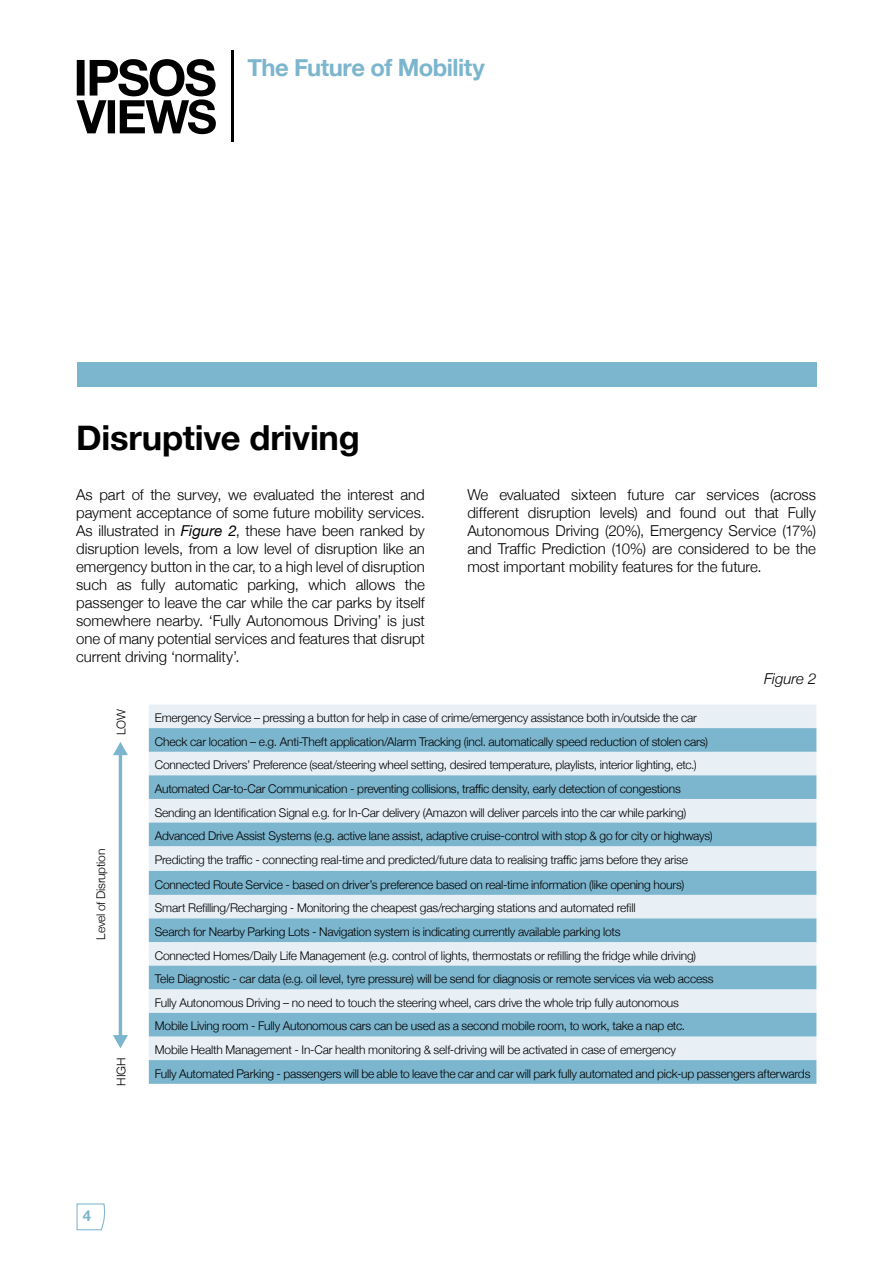
<style>
.page{position:relative;width:893px;height:1263px;background:#fff}
.page>*{position:absolute;margin:0;border:0;box-sizing:border-box;transform-origin:0 0}
.t1{font:700 34.5px "Helvetica Neue";letter-spacing:-.005em;color:#000}
.t2{font:700 23.85px "Helvetica Neue";letter-spacing:-.02em;color:#7cb5ce}
.t3{font:300 15px/18px "Helvetica Neue";letter-spacing:-.005em;color:#000;text-align:justify}
.t4{font:italic 300 15px "Helvetica Neue";color:#000}
.t5{font:700 15px "Helvetica Neue";color:#7cb5ce}
.t6{font:300 12px/23.7px "Helvetica Neue";letter-spacing:-.015em;color:#000}
.s1{font-weight:400;font-style:italic}
</style>
<div class="page">
<div style="left:77px;top:362px;width:739px;height:25px;background:#7cb5ce"></div>
<hr style="left:231px;top:51px;width:3px;height:91px;background:#000">
<svg style="left:77px;top:59px;width:139px;height:75px"></svg>
<svg style="left:76px;top:1203px;width:29px;height:28px"></svg>
<div style="left:149px;top:704px;width:667px;height:24px;background:#e8f0f6"></div>
<svg style="left:149px;top:728px;width:667px;height:356px;background:#aed0e0"></svg>
<svg style="left:113px;top:742px;width:15px;height:306px"></svg>
<h2 class="t2" style="left:247px;top:49px;width:239px">The Future of Mobility</h2>
<h1 class="t1" style="left:76px;top:411px;width:285px">Disruptive driving</h1>
<p class="t3" style="left:76px;top:485px;width:350px">As part of the survey, we evaluated the interest and payment acceptance of some future mobility services.<br>As illustrated in <span class="s1">Figure 2</span>, these have been ranked by disruption levels, from a low level of disruption like an emergency button in the car, to a high level of disruption such as fully automatic parking, which allows the passenger to leave the car while the car parks by itself somewhere nearby. ‘Fully Autonomous Driving’ is just one of many potential services and features that disrupt current driving ‘normality’.</p>
<p class="t3" style="left:467px;top:485px;width:350px">We evaluated sixteen future car services (across different disruption levels) and found out that Fully Autonomous Driving (20%), Emergency Service (17%) and Traffic Prediction (10%) are considered to be the most important mobility features for the future.</p>
<p class="t6" style="left:109px;top:735px;width:27px;rotate:-90deg">LOW</p>
<p class="t6" style="left:88px;top:940px;width:92px;rotate:-90deg">Level of Disruption</p>
<p class="t6" style="left:109px;top:1086px;width:29px;rotate:-90deg">HIGH</p>
<p class="t4" style="left:764px;top:667px;width:54px">Figure 2</p>
<p class="t6" style="left:155px;top:705px;width:559px">Emergency Service – pressing a button for help in case of crime/emergency assistance both in/outside the car Check car location – e.g. Anti-Theft application/Alarm Tracking (incl. automatically speed reduction of stolen cars)<br>Connected Drivers’ Preference (seat/steering wheel setting, desired temperature, playlists, interior lighting, etc.)<br>Automated Car-to-Car Communication - preventing collisions, traffic density, early detection of congestions Sending an Identification Signal e.g. for In-Car delivery (Amazon will deliver parcels into the car while parking)<br>Advanced Drive Assist Systems (e.g. active lane assist, adaptive cruise-control with stop &amp; go for city or highways)<br>Predicting the traffic - connecting real-time and predicted/future data to realising traffic jams before they arise</p>
<p class="t6" style="left:155px;top:872px;width:657px">Connected Route Service - based on driver’s preference based on real-time information (like opening hours)<br>Smart Refilling/Recharging - Monitoring the cheapest gas/recharging stations and automated refill<br>Search for Nearby Parking Lots - Navigation system is indicating currently available parking lots<br>Connected Homes/Daily Life Management (e.g. control of lights, thermostats or refilling the fridge while driving)<br>Tele Diagnostic - car data (e.g. oil level, tyre pressure) will be send for diagnosis or remote services via web access<br>Fully Autonomous Driving – no need to touch the steering wheel, cars drive the whole trip fully autonomous<br>Mobile Living room - Fully Autonomous cars can be used as a second mobile room, to work, take a nap etc.<br>Mobile Health Management - In-Car health monitoring &amp; self-driving will be activated in case of emergency<br>Fully Automated Parking - passengers will be able to leave the car and car will park fully automated and pick-up passengers afterwards</p>
<p class="t5" style="left:83px;top:1204px;width:10px">4</p>
</div>
